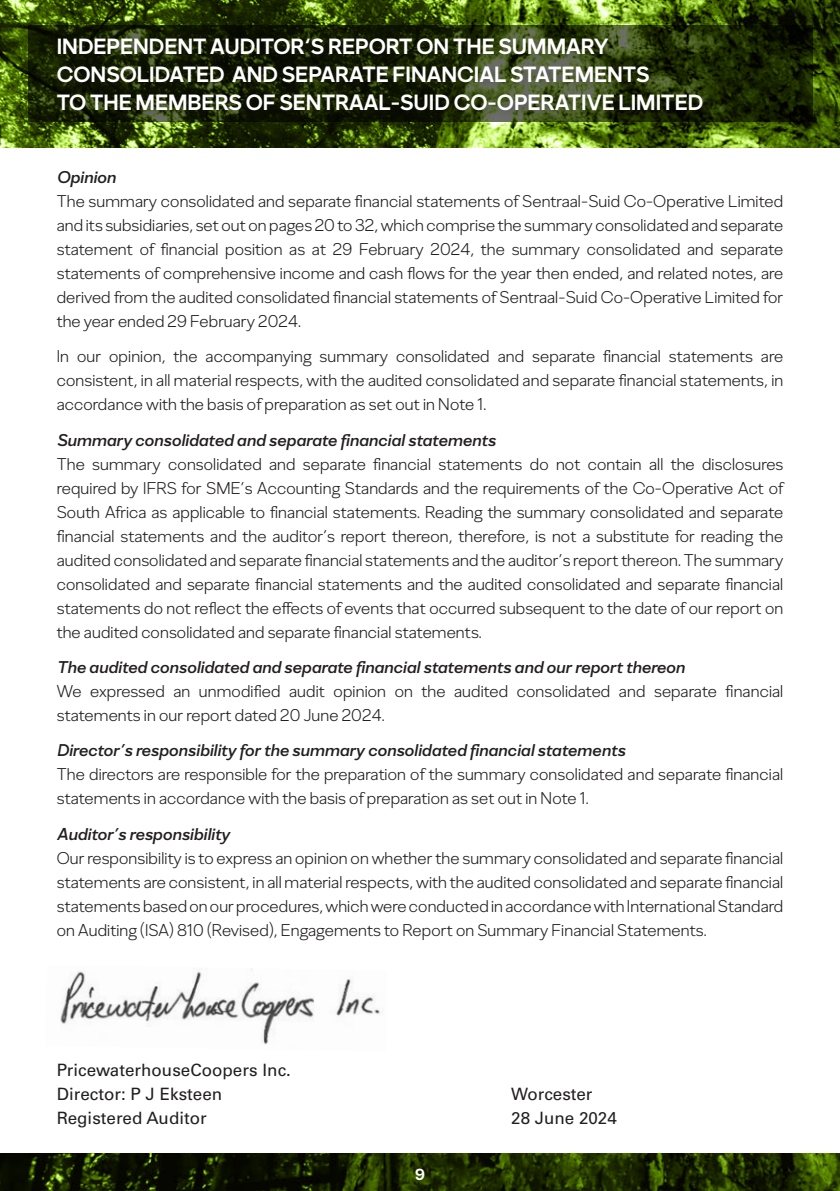
<style>
.page{position:relative;width:840px;height:1191px;background:#fff}
.page>*{position:absolute;margin:0;border:0;box-sizing:border-box;transform-origin:0 0}
.PAGE_HEADINGS{font:700 22px/28px "Amorim Sans";color:#fff}
.BODY_COPY{font:300 17px/24px "Amorim Sans";letter-spacing:.01em;color:#231f20;text-align:justify}
.BODY_COPY-2{font:italic 500 17px "Amorim Sans";letter-spacing:.01em;color:#231f20}
.BOLD{font:17px "Univers LT Std";color:#231f20}
.t1{font:700 16px "Amorim Sans";color:#fff}
</style>
<div class="page">
<svg style="left:0;top:1153px;width:839px;height:38px;background:#1b2800"></svg>
<svg style="left:0;top:0;width:839px;height:147px;background:#486410"></svg>
<svg style="left:28px;top:25px;width:784px;height:97px;background:#162101"></svg>
<img style="left:60px;top:969px;width:320px;height:76px">
<div style="left:49px;top:30px;width:666px;height:93px;background:#231f20;opacity:.4"></div>
<p class="PAGE_HEADINGS" style="left:57px;top:32px;width:647px">INDEPENDENT AUDITOR‘S REPORT ON THE SUMMARY<br>CONSOLIDATED AND SEPARATE FINANCIAL STATEMENTS<br>TO THE MEMBERS OF SENTRAAL-SUID CO-OPERATIVE LIMITED</p>
<p class="BODY_COPY-2" style="left:57px;top:166px;width:60px">Opinion</p>
<p class="BODY_COPY" style="left:57px;top:189px;width:727px">The summary consolidated and separate financial statements of Sentraal-Suid Co-Operative Limited and its subsidiaries, set out on pages 20 to 32, which comprise the summary consolidated and separate statement of financial position as at 29 February 2024, the summary consolidated and separate statements of comprehensive income and cash flows for the year then ended, and related notes, are derived from the audited consolidated financial statements of Sentraal-Suid Co-Operative Limited for the year ended 29 February 2024.</p>
<p class="BODY_COPY" style="left:57px;top:344px;width:727px">In our opinion, the accompanying summary consolidated and separate financial statements are consistent, in all material respects, with the audited consolidated and separate financial statements, in accordance with the basis of preparation as set out in Note 1.</p>
<p class="BODY_COPY-2" style="left:57px;top:429px;width:440px">Summary consolidated and separate financial statements</p>
<p class="BODY_COPY" style="left:57px;top:451px;width:727px">The summary consolidated and separate financial statements do not contain all the disclosures required by IFRS for SME’s Accounting Standards and the requirements of the Co-Operative Act of South Africa as applicable to financial statements. Reading the summary consolidated and separate financial statements and the auditor’s report thereon, therefore, is not a substitute for reading the audited consolidated and separate financial statements and the auditor’s report thereon. The summary consolidated and separate financial statements and the audited consolidated and separate financial statements do not reflect the effects of events that occurred subsequent to the date of our report on the audited consolidated and separate financial statements.</p>
<p class="BODY_COPY-2" style="left:57px;top:656px;width:629px">The audited consolidated and separate financial statements and our report thereon</p>
<p class="BODY_COPY" style="left:57px;top:679px;width:727px">We expressed an unmodified audit opinion on the audited consolidated and separate financial statements in our report dated 20 June 2024.</p>
<p class="BODY_COPY-2" style="left:57px;top:740px;width:569px">Director’s responsibility for the summary consolidated financial statements</p>
<p class="BODY_COPY" style="left:57px;top:762px;width:727px">The directors are responsible for the preparation of the summary consolidated and separate financial statements in accordance with the basis of preparation as set out in Note 1.</p>
<p class="BODY_COPY-2" style="left:57px;top:823px;width:174px">Auditor’s responsibility</p>
<p class="BODY_COPY" style="left:57px;top:845px;width:727px">Our responsibility is to express an opinion on whether the summary consolidated and separate financial statements are consistent, in all material respects, with the audited consolidated and separate financial statements based on our procedures, which were conducted in accordance with International Standard on Auditing (ISA) 810 (Revised), Engagements to Report on Summary Financial Statements.</p>
<p class="BOLD" style="left:57px;top:1059px;width:235px">PricewaterhouseCoopers Inc.</p>
<p class="BOLD" style="left:57px;top:1083px;width:167px">Director: P J Eksteen</p>
<p class="BOLD" style="left:511px;top:1083px;width:83px">Worcester</p>
<p class="BOLD" style="left:57px;top:1107px;width:151px">Registered Auditor</p>
<p class="BOLD" style="left:511px;top:1107px;width:107px">28 June 2024</p>
<p class="t1" style="left:415px;top:1164px;width:11px">9</p>
</div>
